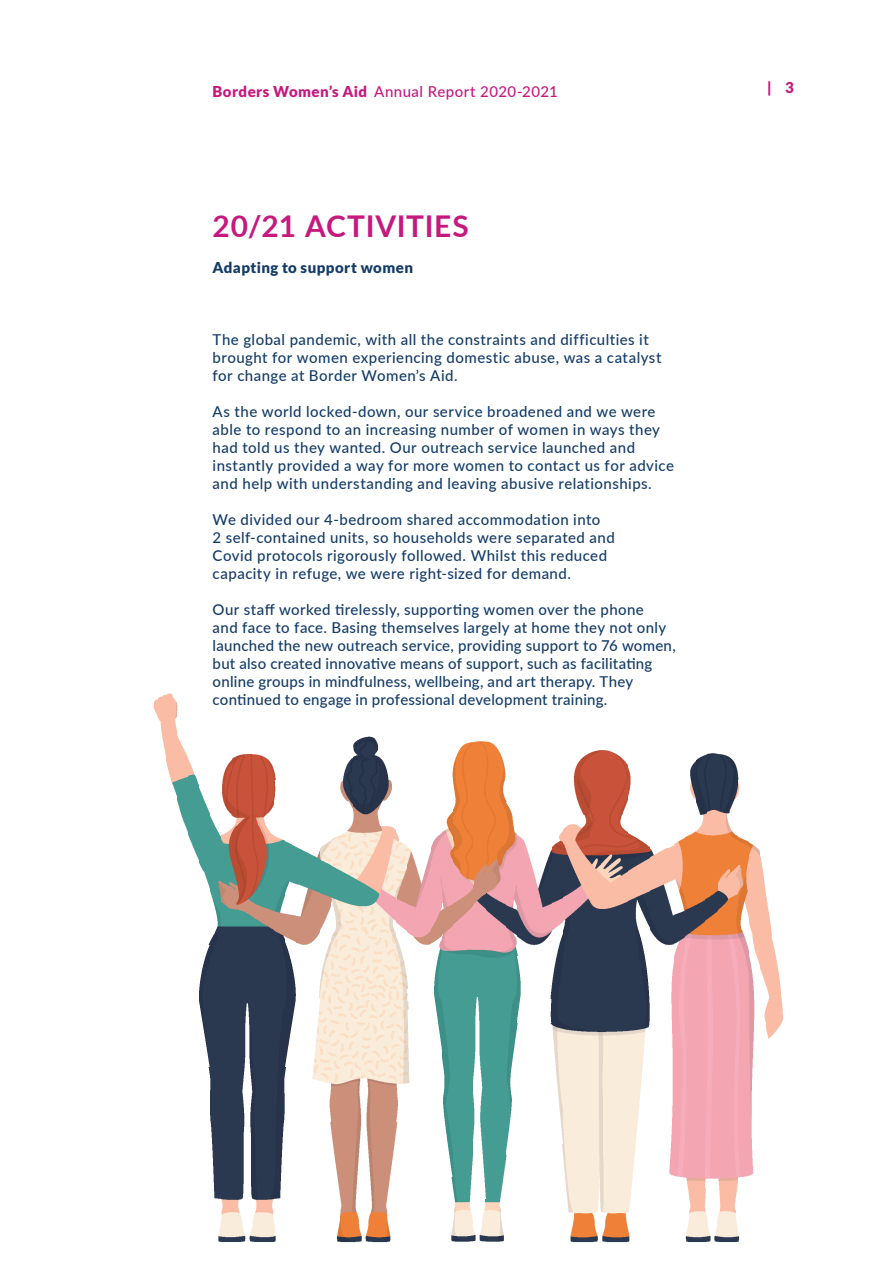
<style>
.page{position:relative;width:893px;height:1263px;background:#fff}
.page>*{position:absolute;margin:0;border:0;box-sizing:border-box;transform-origin:0 0}
.t1{font:700 30px "Lato";letter-spacing:.025em;color:#c6197e}
.t2{font:500 15px/18px "Lato";letter-spacing:.03em;color:#143c68}
.t3{font:500 15px "Lato";letter-spacing:.03em;color:#c6197e}
.t4{font:900 15px "Lato";letter-spacing:.03em;color:#143c68}
.t5{font:900 15px "Lato";color:#c6197e}
.s1{font-weight:900}
</style>
<div class="page">
<img style="left:218px;top:1220px;width:57px;height:22px">
<svg style="left:274px;top:1230px;width:2px;height:12px"></svg>
<img style="left:330px;top:825px;width:67px;height:417px">
<img style="left:451px;top:1231px;width:53px;height:11px">
<img style="left:562px;top:814px;width:67px;height:428px">
<img style="left:685px;top:1209px;width:54px;height:33px">
<img style="left:452px;top:1209px;width:51px;height:22px">
<img style="left:220px;top:825px;width:54px;height:395px">
<img style="left:628px;top:824px;width:12px;height:396px">
<img style="left:208px;top:811px;width:12px;height:388px">
<img style="left:274px;top:836px;width:12px;height:363px">
<img style="left:451px;top:741px;width:23px;height:468px">
<img style="left:484px;top:741px;width:23px;height:468px">
<img style="left:684px;top:825px;width:22px;height:384px">
<img style="left:717px;top:753px;width:22px;height:456px">
<img style="left:474px;top:741px;width:11px;height:457px">
<img style="left:673px;top:838px;width:11px;height:340px">
<img style="left:705px;top:753px;width:12px;height:434px">
<img style="left:738px;top:835px;width:12px;height:352px">
<img style="left:441px;top:803px;width:11px;height:373px">
<img style="left:669px;top:969px;width:4px;height:207px">
<img style="left:750px;top:843px;width:11px;height:332px">
<img style="left:506px;top:803px;width:12px;height:351px">
<img style="left:551px;top:824px;width:12px;height:319px">
<img style="left:319px;top:835px;width:12px;height:286px">
<img style="left:396px;top:825px;width:12px;height:296px">
<img style="left:639px;top:835px;width:11px;height:265px">
<img style="left:312px;top:1000px;width:8px;height:88px">
<img style="left:407px;top:1011px;width:3px;height:77px">
<img style="left:199px;top:945px;width:10px;height:122px">
<img style="left:286px;top:913px;width:11px;height:148px">
<img style="left:430px;top:834px;width:11px;height:208px">
<img style="left:761px;top:935px;width:22px;height:104px">
<img style="left:518px;top:962px;width:3px;height:51px">
<img style="left:550px;top:1000px;width:2px;height:23px">
<svg style="left:407px;top:989px;width:1px;height:12px"></svg>
<img style="left:297px;top:846px;width:23px;height:100px">
<img style="left:407px;top:846px;width:23px;height:100px">
<img style="left:518px;top:846px;width:34px;height:100px">
<img style="left:650px;top:847px;width:23px;height:99px">
<img style="left:761px;top:860px;width:11px;height:75px">
<img style="left:286px;top:841px;width:12px;height:61px">
<img style="left:198px;top:783px;width:11px;height:108px">
<img style="left:187px;top:756px;width:11px;height:102px">
<img style="left:518px;top:835px;width:12px;height:12px">
<img style="left:176px;top:702px;width:11px;height:128px">
<img style="left:231px;top:754px;width:44px;height:71px">
<img style="left:352px;top:737px;width:33px;height:88px">
<img style="left:695px;top:753px;width:11px;height:72px">
<img style="left:222px;top:760px;width:9px;height:54px">
<img style="left:341px;top:748px;width:12px;height:66px">
<img style="left:573px;top:750px;width:55px;height:64px">
<img style="left:165px;top:693px;width:11px;height:100px">
<img style="left:274px;top:781px;width:2px;height:23px">
<img style="left:385px;top:765px;width:7px;height:36px">
<img style="left:628px;top:767px;width:3px;height:29px">
<img style="left:690px;top:762px;width:5px;height:37px">
<svg style="left:738px;top:781px;width:2px;height:11px"></svg>
<img style="left:153px;top:694px;width:12px;height:57px">
<p class="t3" style="left:213px;top:81px;width:347px"><span class="s1">Borders Women’s Aid</span> Annual Report 2020-2021</p>
<p class="t5" style="left:767px;top:79px;width:28px">| 3</p>
<p class="t1" style="left:213px;top:204px;width:258px">20/21 ACTIVITIES</p>
<p class="t4" style="left:213px;top:258px;width:202px">Adapting to support women</p>
<p class="t2" style="left:213px;top:330px;width:450px">The global pandemic, with all the constraints and difficulties it brought for women experiencing domestic abuse, was a catalyst for change at Border Women’s Aid.</p>
<p class="t2" style="left:213px;top:402px;width:463px">As the world locked-down, our service broadened and we were able to respond to an increasing number of women in ways they had told us they wanted. Our outreach service launched and instantly provided a way for more women to contact us for advice and help with understanding and leaving abusive relationships.</p>
<p class="t2" style="left:213px;top:510px;width:404px">We divided our 4-bedroom shared accommodation into<br>2 self-contained units, so households were separated and Covid protocols rigorously followed. Whilst this reduced capacity in refuge, we were right-sized for demand.</p>
<p class="t2" style="left:213px;top:600px;width:465px">Our staff worked tirelessly, supporting women over the phone<br>and face to face. Basing themselves largely at home they not only launched the new outreach service, providing support to 76 women, but also created innovative means of support, such as facilitating online groups in mindfulness, wellbeing, and art therapy. They continued to engage in professional development training.</p>
</div>
